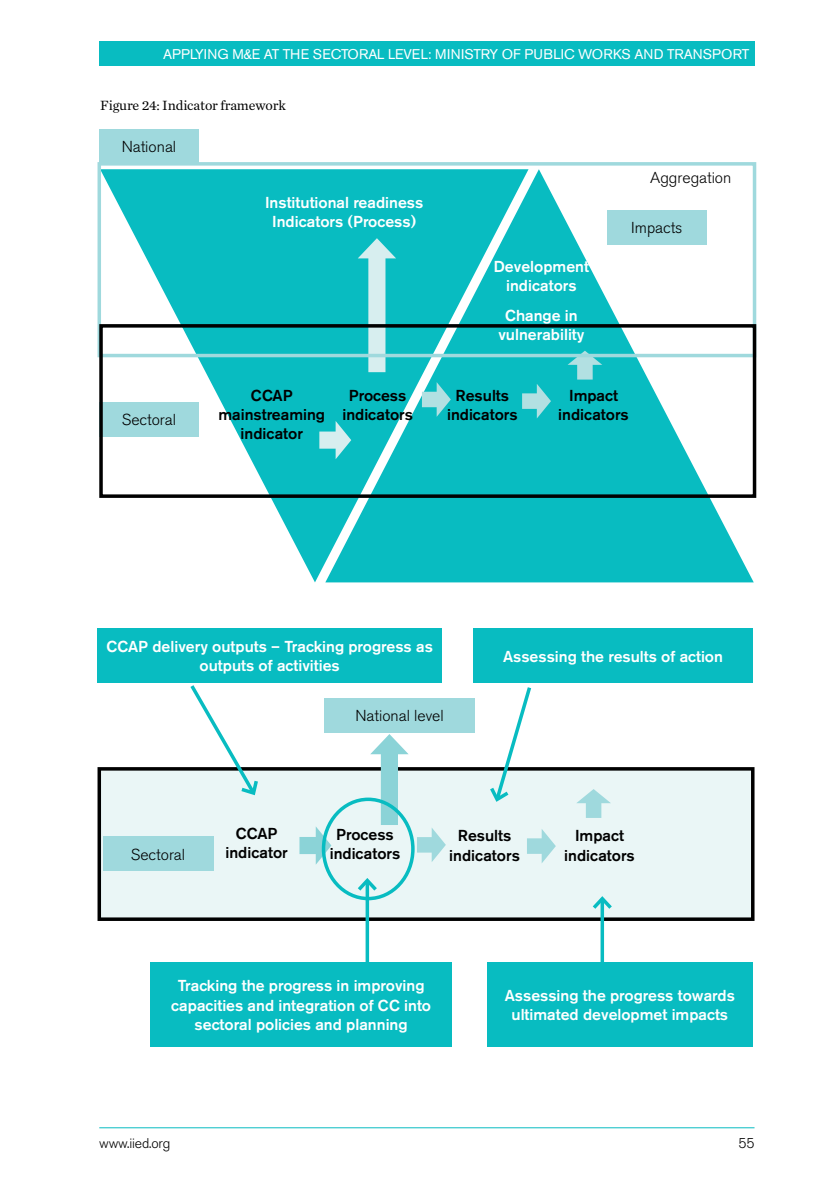
<style>
.page{position:relative;width:829px;height:1191px;background:#fff}
.page>*{position:absolute;margin:0;border:0;box-sizing:border-box;transform-origin:0 0}
.t1{font:500 15.75px/19.2px "Akzidenz Grotesk BE";color:#fff;text-align:center}
.t2{font:500 15.75px/19.2px "Akzidenz Grotesk BE";color:#000;text-align:center}
.t3{font:300 15.75px "Akzidenz Grotesk BE";color:#000}
.t4{font:14px "Akzidenz Grotesk BE";letter-spacing:.01em;color:#fff}
.t5{font:14px "Chronicle Text G1";letter-spacing:-.01em;color:#000}
.t6{font:300 14px "Akzidenz Grotesk BE";letter-spacing:-.01em;color:#000}
</style>
<div class="page">
<div style="left:99px;top:41px;width:655px;height:25px;background:#08bcc1"></div>
<hr style="left:99px;top:1127px;width:655px;height:1px;background:#08bcc1">
<div style="left:99px;top:769px;width:653px;height:150px;background:#eaf6f6"></div>
<div style="left:97px;top:767px;width:657px;height:154px;border:4px solid #000"></div>
<svg style="left:528px;top:169px;width:225px;height:413px;fill:#08bcc1"></svg>
<svg style="left:102px;top:169px;width:426px;height:413px;fill:#08bcc1"></svg>
<div style="left:99px;top:129px;width:99px;height:35px;background:#9fd9dd"></div>
<div style="left:99px;top:402px;width:99px;height:35px;background:#9fd9dd"></div>
<div style="left:607px;top:210px;width:99px;height:35px;background:#9fd9dd"></div>
<div style="left:324px;top:697px;width:151px;height:35px;background:#9fd9dd"></div>
<div style="left:103px;top:836px;width:110px;height:35px;background:#9fd9dd"></div>
<svg style="left:319px;top:421px;width:32px;height:38px"></svg>
<svg style="left:357px;top:238px;width:39px;height:134px"></svg>
<svg style="left:422px;top:382px;width:29px;height:35px"></svg>
<svg style="left:522px;top:384px;width:29px;height:34px"></svg>
<svg style="left:567px;top:351px;width:35px;height:28px"></svg>
<div style="left:97px;top:162px;width:659px;height:195px;border:4px solid #9fd9dd"></div>
<div style="left:97px;top:628px;width:344px;height:54px;background:#08bcc1"></div>
<div style="left:150px;top:962px;width:301px;height:84px;background:#08bcc1"></div>
<div style="left:487px;top:962px;width:265px;height:84px;background:#08bcc1"></div>
<div style="left:473px;top:628px;width:279px;height:54px;background:#08bcc1"></div>
<svg style="left:299px;top:826px;width:32px;height:38px"></svg>
<svg style="left:370px;top:734px;width:38px;height:91px"></svg>
<svg style="left:417px;top:828px;width:29px;height:34px"></svg>
<svg style="left:527px;top:829px;width:28px;height:34px"></svg>
<svg style="left:577px;top:789px;width:34px;height:29px"></svg>
<div style="left:322px;top:797px;width:92px;height:103px;border:4px solid #08bcc1;border-radius:50%"></div>
<svg style="left:187px;top:682px;width:73px;height:114px"></svg>
<svg style="left:487px;top:687px;width:46px;height:115px"></svg>
<svg style="left:600px;top:912px;width:4px;height:50px"></svg>
<svg style="left:592px;top:896px;width:20px;height:16px"></svg>
<svg style="left:365px;top:894px;width:4px;height:68px"></svg>
<svg style="left:354px;top:878px;width:26px;height:16px"></svg>
<div style="left:99px;top:324px;width:657px;height:174px;border:4px solid #000"></div>
<p class="t4" style="left:163px;top:46px;width:587px">APPLYING M&amp;E AT THE SECTORAL LEVEL: MINISTRY OF PUBLIC WORKS AND TRANSPORT</p>
<p class="t5" style="left:100px;top:95px;width:187px">Figure 24: Indicator framework</p>
<p class="t3" style="left:122px;top:138px;width:56px">National</p>
<p class="t3" style="left:122px;top:411px;width:56px">Sectoral</p>
<p class="t1" style="left:265px;top:193px;width:160px">I nstitutional readiness<br>I ndicators (Process)</p>
<p class="t1" style="left:493px;top:257px;width:97px">Development indicators</p>
<p class="t1" style="left:498px;top:305px;width:87px">Change in vulnerability</p>
<p class="t3" style="left:650px;top:168px;width:83px">Aggregation</p>
<p class="t3" style="left:631px;top:219px;width:53px">Impacts</p>
<p class="t2" style="left:218px;top:385px;width:108px">CCAP mainstreaming indicator</p>
<p class="t2" style="left:342px;top:385px;width:72px">Process indicators</p>
<p class="t2" style="left:447px;top:385px;width:72px">Results indicators</p>
<p class="t2" style="left:558px;top:385px;width:72px">I mpact indicators</p>
<p class="t1" style="left:106px;top:637px;width:328px">CCAP delivery outputs – Tracking progress as outputs of activities</p>
<p class="t3" style="left:355px;top:706px;width:90px">National level</p>
<p class="t1" style="left:503px;top:646px;width:221px">Assessing the results of action</p>
<p class="t3" style="left:131px;top:845px;width:56px">Sectoral</p>
<p class="t2" style="left:225px;top:823px;width:64px">CCAP indicator</p>
<p class="t2" style="left:330px;top:824px;width:72px">Process indicators</p>
<p class="t2" style="left:449px;top:826px;width:72px">Results indicators</p>
<p class="t2" style="left:564px;top:826px;width:72px">I mpact indicators</p>
<p class="t1" style="left:171px;top:976px;width:261px">Tracking the progress in improving capacities and integration of CC into sectoral policies and planning</p>
<p class="t1" style="left:504px;top:986px;width:232px">Assessing the progress towards ultimated developmet impacts</p>
<p class="t6" style="left:99px;top:1135px;width:73px">www.iied.org</p>
<p class="t6" style="left:738px;top:1135px;width:18px">55</p>
</div>
